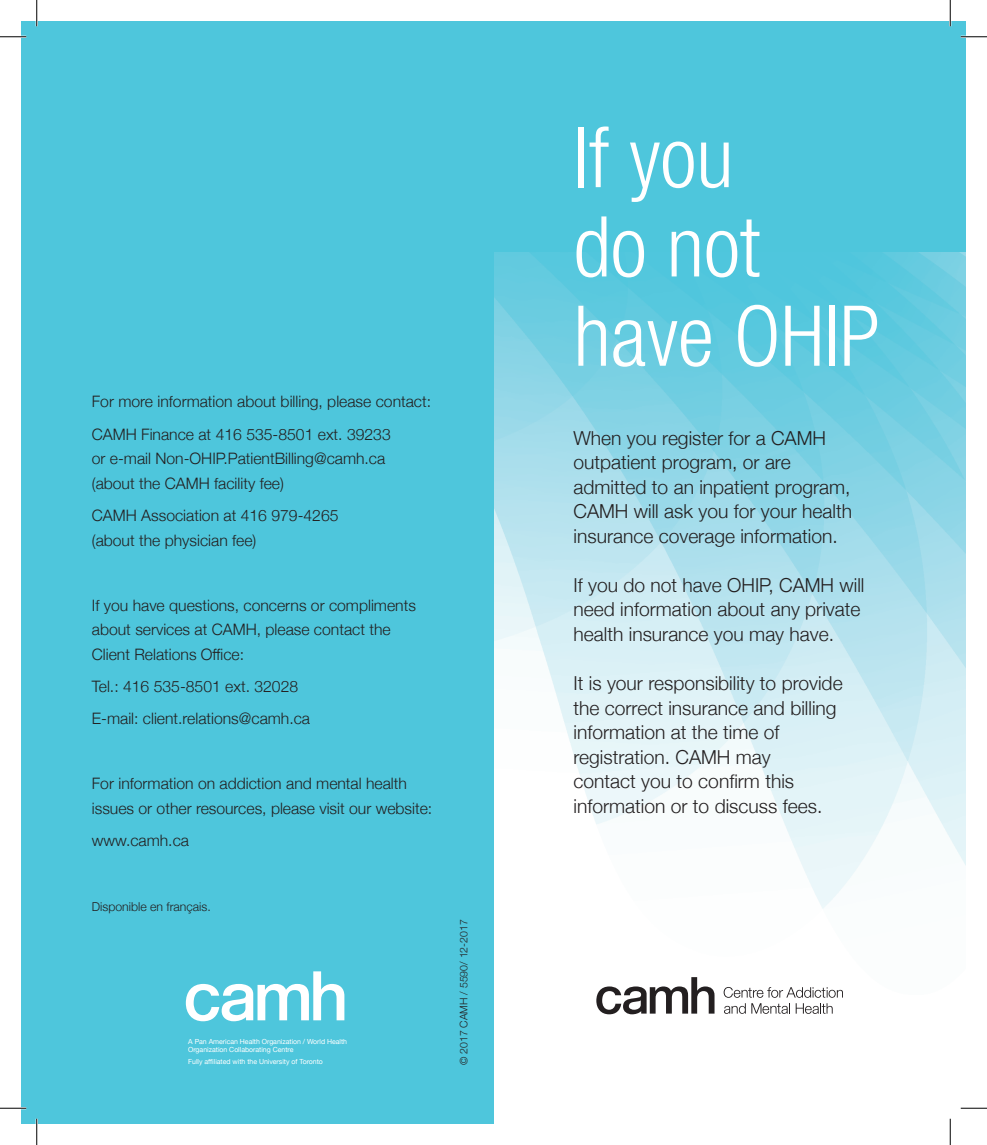
<style>
.page{position:relative;width:987px;height:1145px;background:#fff}
.page>*{position:absolute;margin:0;border:0;box-sizing:border-box;transform-origin:0 0}
.t1{font:300 condensed 84px "Helvetica Neue";color:#fff}
.t2{font:300 19.25px/24.5px "Helvetica Neue";color:#231f20}
.t3{font:300 15.75px/24.5px "Helvetica Neue";color:#231f20}
.t4{font:300 12.25px "Helvetica Neue";color:#231f20}
.t5{font:300 10.5px "Helvetica Neue";color:#231f20}
.t6{font:7px/8.4px "Helvetica Neue";letter-spacing:-.005em;color:#fff}
</style>
<div class="page">
<img style="left:494px;top:251px;width:472px;height:764px">
<div style="left:494px;top:21px;width:472px;height:230px;background:#4ec6dc"></div>
<div style="left:21px;top:21px;width:473px;height:1103px;background:#4ec6dc"></div>
<svg style="left:186px;top:971px;width:158px;height:50px"></svg>
<svg style="left:724px;top:987px;width:119px;height:10px"></svg>
<svg style="left:796px;top:1003px;width:37px;height:10px"></svg>
<svg style="left:724px;top:1003px;width:66px;height:10px"></svg>
<svg style="left:596px;top:977px;width:119px;height:37px"></svg>
<hr style="left:0;top:36px;width:26px;height:2px;background:#fff">
<hr style="left:961px;top:36px;width:26px;height:2px;background:#fff">
<hr style="left:0;top:1107px;width:26px;height:2px;background:#fff">
<hr style="left:36px;top:0;width:2px;height:26px;background:#fff">
<hr style="left:36px;top:1118px;width:2px;height:26px;background:#fff">
<hr style="left:949px;top:0;width:2px;height:26px;background:#fff">
<svg style="left:0;top:36px;width:26px;height:1px"></svg>
<svg style="left:961px;top:36px;width:26px;height:1px"></svg>
<svg style="left:0;top:1107px;width:26px;height:1px"></svg>
<svg style="left:961px;top:1107px;width:26px;height:1px"></svg>
<svg style="left:36px;top:0;width:1px;height:26px"></svg>
<svg style="left:36px;top:1118px;width:1px;height:26px"></svg>
<svg style="left:950px;top:0;width:1px;height:26px"></svg>
<svg style="left:950px;top:1118px;width:1px;height:26px"></svg>
<p class="t3" style="left:92px;top:388px;width:341px">For more information about billing, please contact:</p>
<p class="t3" style="left:92px;top:421px;width:300px">CAMH Finance at 416 535-8501 ext. 39233 or e-mail Non-OHIP.PatientBilling@camh.ca (about the CAMH facility fee)</p>
<p class="t3" style="left:92px;top:502px;width:248px">CAMH Association at 416 979-4265 (about the physician fee)</p>
<p class="t3" style="left:92px;top:591px;width:326px">If you have questions, concerns or compliments about services at CAMH, please contact the<br>Client Relations Office:</p>
<p class="t3" style="left:92px;top:673px;width:208px">Tel.: 416 535-8501 ext. 32028</p>
<p class="t3" style="left:92px;top:705px;width:220px">E-mail: client.relations@camh.ca</p>
<p class="t3" style="left:92px;top:770px;width:342px">For information on addiction and mental health issues or other resources, please visit our website:</p>
<p class="t3" style="left:92px;top:827px;width:99px">www.camh.ca</p>
<p class="t4" style="left:92px;top:896px;width:120px">Disponible en français.</p>
<p class="t6" style="left:188px;top:1037px;width:160px">A Pan American Health Organization / World Health<br>Organization Collaborating Centre</p>
<p class="t6" style="left:188px;top:1057px;width:136px">Fully affiliated with the University of Toronto</p>
<p class="t5" style="left:455px;top:1065px;width:147px;rotate:-90deg">© 2017 CAMH / 5590/ 12-2017</p>
<p class="t1" style="left:574px;top:109px;width:162px">If you</p>
<p class="t1" style="left:574px;top:198px;width:188px">do not</p>
<p class="t1" style="left:574px;top:288px;width:308px">have OHIP</p>
<p class="t2" style="left:574px;top:424px;width:280px">When you register for a CAMH outpatient program, or are admitted to an inpatient program,<br>CAMH will ask you for your health insurance coverage information.</p>
<p class="t2" style="left:574px;top:571px;width:293px">If you do not have OHIP, CAMH will need information about any private health insurance you may have.</p>
<p class="t2" style="left:574px;top:669px;width:271px">It is your responsibility to provide the correct insurance and billing information at the time of registration. CAMH may<br>contact you to confirm this information or to discuss fees.</p>
</div>
